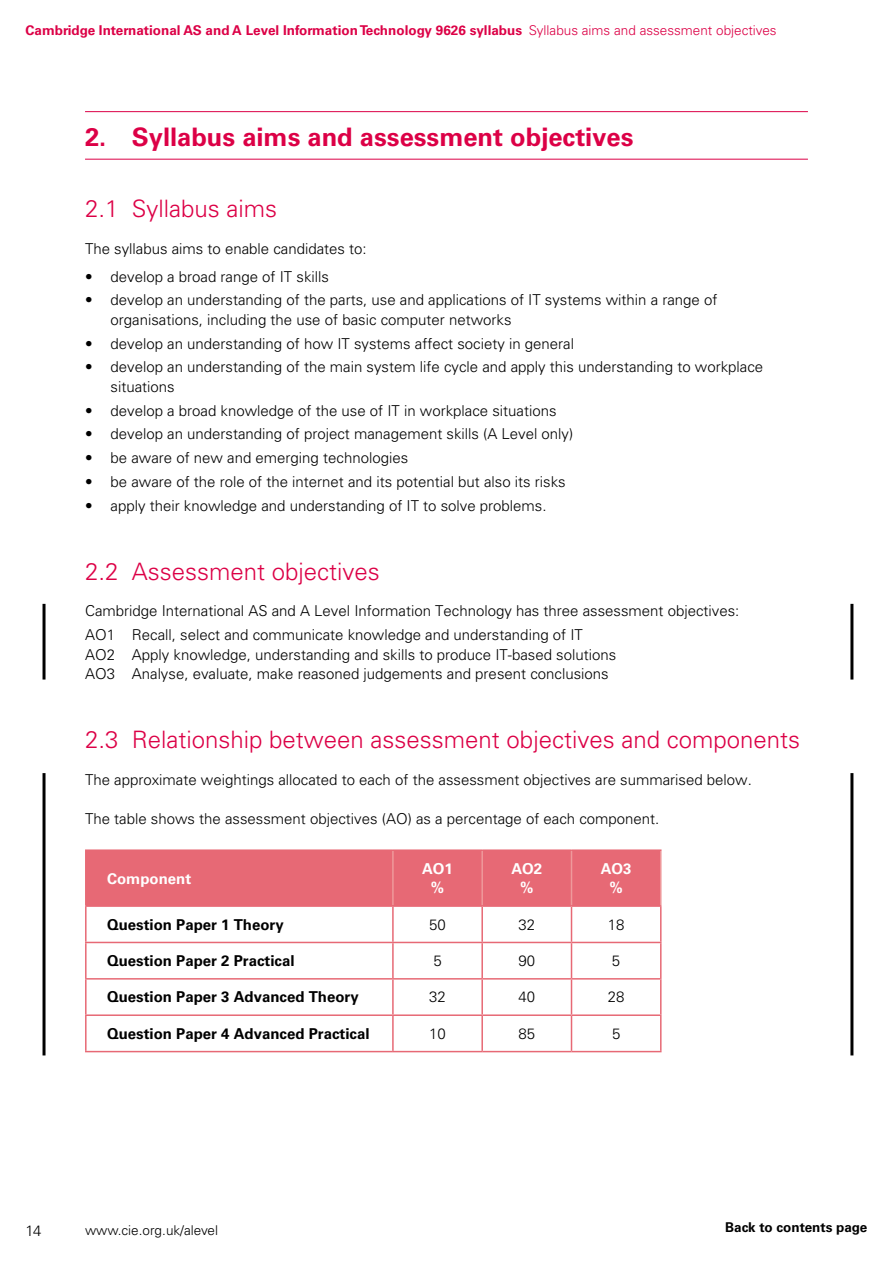
<style>
.page{position:relative;width:893px;height:1263px;background:#fff}
.page>*{position:absolute;margin:0;border:0;box-sizing:border-box;transform-origin:0 0}
.t1{font:700 25.5px "Univers LT Std";color:#dc0046}
.t2{font:300 24px "Univers LT Std";color:#dc0046}
.t3{font:300 15px/19.5px "Univers LT Std";color:#000}
.t4{font:700 15px "Univers LT Std";color:#000}
.t5{font:700 15px/19.5px "Univers LT Std";color:#fff;text-align:center}
.t6{font:700 13.5px "Univers LT Std";color:#dc0046}
.t7{font:300 13.5px "Univers LT Std";color:#000}
.t8{font:700 13.5px "Univers LT Std";color:#000}
.s1{font-weight:300}
</style>
<div class="page">
<hr style="left:85px;top:111px;width:723px;height:1px;background:#dc0046">
<hr style="left:85px;top:159px;width:723px;height:1px;background:#dc0046">
<div style="left:87px;top:851px;width:573px;height:54px;background:#e76975"></div>
<hr style="left:392px;top:851px;width:2px;height:54px;background:#ef999b">
<hr style="left:481px;top:851px;width:2px;height:54px;background:#ef999b">
<hr style="left:571px;top:851px;width:1px;height:54px;background:#ef999b">
<hr style="left:660px;top:851px;width:2px;height:54px;background:#ef999b">
<hr style="left:481px;top:907px;width:2px;height:35px;background:#e76975">
<hr style="left:571px;top:907px;width:1px;height:35px;background:#e76975">
<hr style="left:660px;top:907px;width:2px;height:35px;background:#e76975">
<hr style="left:85px;top:942px;width:308px;height:1px;background:#e76975">
<hr style="left:393px;top:942px;width:89px;height:1px;background:#e76975">
<hr style="left:392px;top:943px;width:2px;height:35px;background:#e76975">
<hr style="left:482px;top:942px;width:89px;height:1px;background:#e76975">
<hr style="left:481px;top:943px;width:2px;height:35px;background:#e76975">
<hr style="left:571px;top:942px;width:91px;height:1px;background:#e76975">
<hr style="left:571px;top:943px;width:1px;height:35px;background:#e76975">
<hr style="left:660px;top:943px;width:2px;height:35px;background:#e76975">
<hr style="left:85px;top:978px;width:308px;height:1px;background:#e76975">
<hr style="left:393px;top:978px;width:89px;height:1px;background:#e76975">
<hr style="left:392px;top:979px;width:2px;height:35px;background:#e76975">
<hr style="left:482px;top:978px;width:89px;height:1px;background:#e76975">
<hr style="left:481px;top:979px;width:2px;height:35px;background:#e76975">
<hr style="left:571px;top:978px;width:91px;height:1px;background:#e76975">
<hr style="left:571px;top:979px;width:1px;height:35px;background:#e76975">
<hr style="left:660px;top:979px;width:2px;height:35px;background:#e76975">
<hr style="left:392px;top:1016px;width:2px;height:35px;background:#e76975">
<hr style="left:481px;top:1016px;width:2px;height:35px;background:#e76975">
<hr style="left:571px;top:1016px;width:1px;height:35px;background:#e76975">
<hr style="left:660px;top:1016px;width:2px;height:35px;background:#e76975">
<hr style="left:392px;top:907px;width:2px;height:35px;background:#e76975">
<hr style="left:85px;top:849px;width:308px;height:2px;background:#e76975">
<hr style="left:85px;top:851px;width:2px;height:54px;background:#e76975">
<hr style="left:393px;top:849px;width:89px;height:2px;background:#e76975">
<hr style="left:482px;top:849px;width:89px;height:2px;background:#e76975">
<hr style="left:571px;top:849px;width:91px;height:2px;background:#e76975">
<hr style="left:85px;top:905px;width:308px;height:2px;background:#e76975">
<hr style="left:85px;top:907px;width:2px;height:35px;background:#e76975">
<hr style="left:393px;top:905px;width:89px;height:2px;background:#e76975">
<hr style="left:482px;top:905px;width:89px;height:2px;background:#e76975">
<hr style="left:571px;top:905px;width:91px;height:2px;background:#e76975">
<hr style="left:85px;top:943px;width:2px;height:35px;background:#e76975">
<hr style="left:85px;top:979px;width:2px;height:35px;background:#e76975">
<hr style="left:85px;top:1016px;width:2px;height:35px;background:#e76975">
<hr style="left:571px;top:1014px;width:91px;height:2px;background:#e76975">
<hr style="left:571px;top:1051px;width:91px;height:1px;background:#e76975">
<hr style="left:482px;top:1014px;width:89px;height:2px;background:#e76975">
<hr style="left:482px;top:1051px;width:89px;height:1px;background:#e76975">
<hr style="left:393px;top:1014px;width:89px;height:2px;background:#e76975">
<hr style="left:393px;top:1051px;width:89px;height:1px;background:#e76975">
<hr style="left:85px;top:1014px;width:308px;height:2px;background:#e76975">
<hr style="left:85px;top:1051px;width:308px;height:1px;background:#e76975">
<hr style="left:43px;top:604px;width:3px;height:75px;background:#000">
<hr style="left:850px;top:604px;width:3px;height:75px;background:#000">
<hr style="left:43px;top:773px;width:3px;height:282px;background:#000">
<hr style="left:850px;top:773px;width:3px;height:282px;background:#000">
<p class="t6" style="left:26px;top:23px;width:753px">Cambridge International AS and A Level Information Technology 9626 syllabus <span class="s1">Syllabus aims and assessment objectives</span></p>
<h1 class="t1" style="left:85px;top:122px;width:550px">2. Syllabus aims and assessment objectives</h1>
<h2 class="t2" style="left:85px;top:194px;width:194px">2.1 Syllabus aims</h2>
<p class="t3" style="left:85px;top:238px;width:283px">The syllabus aims to enable candidates to:</p>
<p class="t3" style="left:85px;top:267px;width:245px">• develop a broad range of IT skills</p>
<p class="t3" style="left:111px;top:290px;width:608px;text-indent:-26px">• develop an understanding of the parts, use and applications of IT systems within a range of organisations, including the use of basic computer networks</p>
<p class="t3" style="left:85px;top:333px;width:490px">• develop an understanding of how IT systems affect society in general</p>
<p class="t3" style="left:111px;top:357px;width:654px;text-indent:-26px">• develop an understanding of the main system life cycle and apply this understanding to workplace situations</p>
<p class="t3" style="left:85px;top:400px;width:473px">• develop a broad knowledge of the use of IT in workplace situations</p>
<p class="t3" style="left:85px;top:424px;width:490px">• develop an understanding of project management skills (A Level only)</p>
<p class="t3" style="left:85px;top:448px;width:325px">• be aware of new and emerging technologies</p>
<p class="t3" style="left:85px;top:472px;width:482px">• be aware of the role of the internet and its potential but also its risks</p>
<p class="t3" style="left:85px;top:495px;width:463px">• apply their knowledge and understanding of IT to solve problems.</p>
<h2 class="t2" style="left:85px;top:557px;width:296px">2.2 Assessment objectives</h2>
<p class="t3" style="left:85px;top:599px;width:656px;line-height:23.7px">Cambridge International AS and A Level Information Technology has three assessment objectives:<br>AO1 Recall, select and communicate knowledge and understanding of IT</p>
<p class="t3" style="left:85px;top:645px;width:533px">AO2 Apply knowledge, understanding and skills to produce IT-based solutions<br>AO3 Analyse, evaluate, make reasoned judgements and present conclusions</p>
<h2 class="t2" style="left:85px;top:725px;width:717px">2.3 Relationship between assessment objectives and components</h2>
<p class="t3" style="left:85px;top:770px;width:668px">The approximate weightings allocated to each of the assessment objectives are summarised below.</p>
<p class="t3" style="left:85px;top:809px;width:576px">The table shows the assessment objectives (AO) as a percentage of each component.</p>
<p class="t5" style="left:107px;top:869px;width:86px">Component</p>
<p class="t5" style="left:422px;top:859px;width:32px">AO1 %</p>
<p class="t5" style="left:511px;top:859px;width:32px">AO2 %</p>
<p class="t5" style="left:601px;top:859px;width:32px">AO3 %</p>
<p class="t4" style="left:107px;top:916px;width:178px">Question Paper 1 Theory</p>
<p class="t3" style="left:429px;top:915px;width:18px">50</p>
<p class="t3" style="left:518px;top:915px;width:18px">32</p>
<p class="t3" style="left:608px;top:915px;width:18px">18</p>
<p class="t4" style="left:107px;top:952px;width:189px">Question Paper 2 Practical</p>
<p class="t3" style="left:433px;top:951px;width:10px">5</p>
<p class="t3" style="left:518px;top:951px;width:18px">90</p>
<p class="t3" style="left:612px;top:951px;width:10px">5</p>
<p class="t4" style="left:107px;top:988px;width:253px">Question Paper 3 Advanced Theory</p>
<p class="t3" style="left:429px;top:987px;width:18px">32</p>
<p class="t3" style="left:518px;top:987px;width:18px">40</p>
<p class="t3" style="left:608px;top:987px;width:18px">28</p>
<p class="t4" style="left:107px;top:1025px;width:264px">Question Paper 4 Advanced Practical</p>
<p class="t3" style="left:429px;top:1024px;width:18px">10</p>
<p class="t3" style="left:518px;top:1024px;width:18px">85</p>
<p class="t3" style="left:612px;top:1024px;width:10px">5</p>
<p class="t3" style="left:26px;top:1220px;width:17px">14</p>
<p class="t7" style="left:85px;top:1221px;width:134px">www.cie.org.uk/alevel</p>
<p class="t8" style="left:725px;top:1219px;width:144px">Back to contents page</p>
</div>
